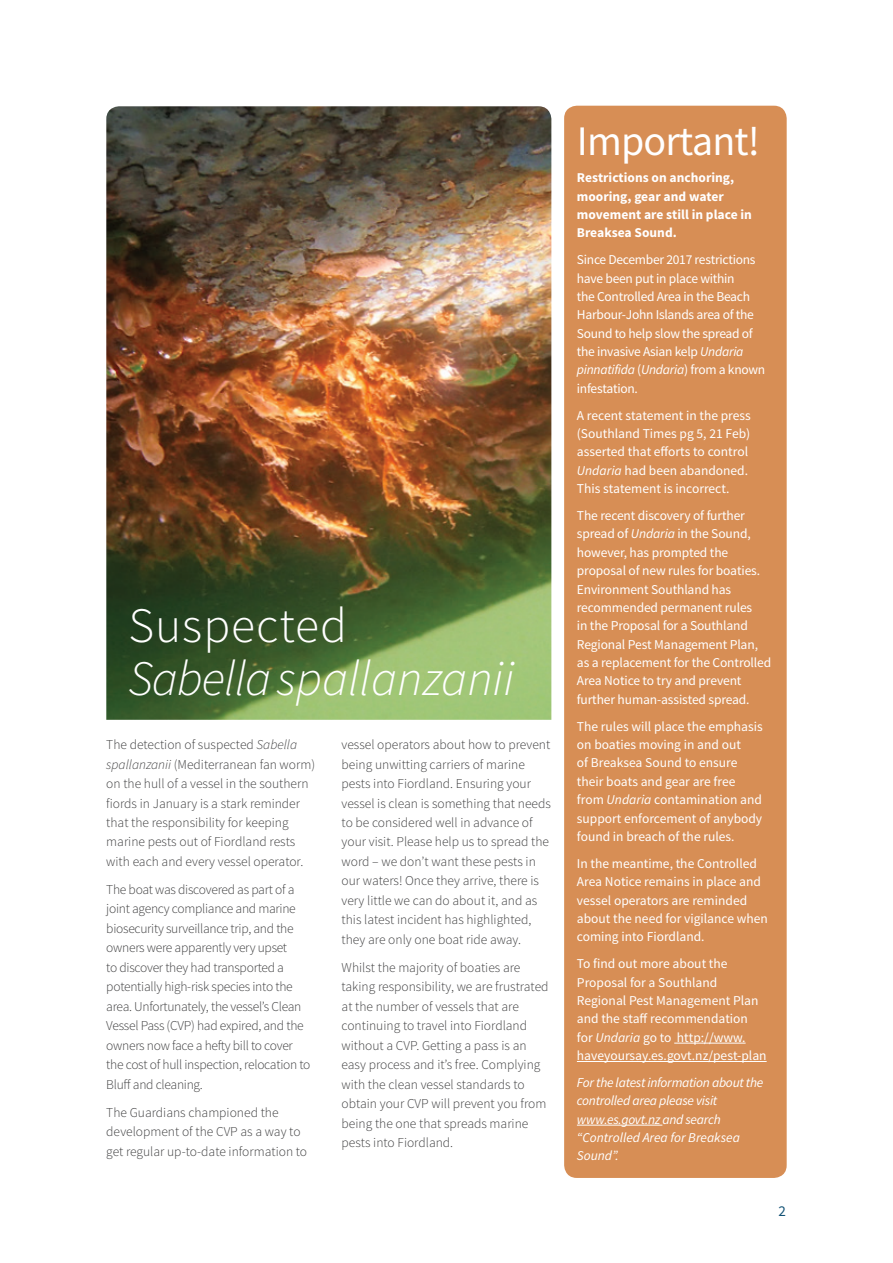
<style>
.page{position:relative;width:893px;height:1263px;background:#fff}
.page>*{position:absolute;margin:0;border:0;box-sizing:border-box;transform-origin:0 0}
.t1{font:italic 300 49.5px "Source Sans Pro";color:#fff}
.t2{font:300 49.5px "Source Sans Pro";letter-spacing:.02em;color:#fff}
.t3{font:42px "Source Sans Pro";letter-spacing:-.02em;color:#fff}
.t4{font:15px "Source Sans Pro";color:#125275}
.t5{font:13.5px/18.3px "Source Sans Pro";letter-spacing:-.01em;color:#fff}
.t6{font:300 13.5px/19.5px "Source Sans Pro";color:#3e3e3f}
.t7{font:300 13.5px/19.5px "Source Sans Pro";letter-spacing:-.02em;color:#3e3e3f}
.t8{font:italic 13.5px/18.3px "Source Sans Pro";letter-spacing:-.02em;color:#fff}
.t9{font:700 13.5px/18.3px "Source Sans Pro";color:#fff}
.s1{font-style:italic}
</style>
<div class="page">
<img style="left:106px;top:106px;width:445px;height:614px">
<div style="left:564px;top:106px;width:223px;height:1072px;background:#d78e55;border-radius:13px"></div>
<hr style="left:674px;top:1043px;width:72px;height:1px;background:#fff">
<hr style="left:577px;top:1061px;width:190px;height:1px;background:#fff">
<hr style="left:577px;top:1125px;width:85px;height:1px;background:#fff">
<h1 class="t2" style="left:128px;top:596px;width:220px">Suspected</h1>
<h1 class="t1" style="left:128px;top:648px;width:388px">Sabella spallanzanii</h1>
<p class="t6" style="left:342px;top:735px;width:211px">vessel operators about how to prevent being unwitting carriers of marine pests into Fiordland. Ensuring your vessel is clean is something that needs to be considered well in advance of your visit. Please help us to spread the word – we don’t want these pests in our waters! Once they arrive, there is very little we can do about it, and as this latest incident has highlighted, they are only one boat ride away.</p>
<p class="t6" style="left:342px;top:958px;width:208px">Whilst the majority of boaties are taking responsibility, we are frustrated at the number of vessels that are continuing to travel into Fiordland without a CVP. Getting a pass is an easy process and it’s free. Complying with the clean vessel standards to obtain your CVP will prevent you from being the one that spreads marine pests into Fiordland.</p>
<p class="t6" style="left:106px;top:735px;width:210px">The detection of suspected <span class="s1">Sabella spallanzanii</span> (Mediterranean fan worm) on the hull of a vessel in the southern fiords in January is a stark reminder that the responsibility for keeping marine pests out of Fiordland rests with each and every vessel operator.</p>
<p class="t7" style="left:106px;top:880px;width:206px">The boat was discovered as part of a joint agency compliance and marine biosecurity surveillance trip, and the owners were apparently very upset<br>to discover they had transported a potentially high-risk species into the area. Unfortunately, the vessel’s Clean Vessel Pass (CVP) had expired, and the owners now face a hefty bill to cover the cost of hull inspection, relocation to Bluff and cleaning.</p>
<p class="t6" style="left:106px;top:1103px;width:202px">The Guardians championed the development of the CVP as a way to get regular up-to-date information to</p>
<h2 class="t3" style="left:577px;top:115px;width:185px">Important!</h2>
<p class="t9" style="left:577px;top:169px;width:177px">Restrictions on anchoring, mooring, gear and water movement are still in place in<br>Breaksea Sound.</p>
<p class="t5" style="left:577px;top:251px;width:190px">Since December 2017 restrictions have been put in place within<br>the Controlled Area in the Beach<br>Harbour-John Islands area of the<br>Sound to help slow the spread of the invasive Asian kelp <span class="s1">Undaria pinnatifida</span> (<span class="s1">Undaria</span>) from a known infestation.</p>
<p class="t5" style="left:577px;top:406px;width:175px">A recent statement in the press (Southland Times pg 5, 21 Feb) asserted that efforts to control<br><span class="s1">Undaria</span> had been abandoned.<br>This statement is incorrect.</p>
<p class="t5" style="left:577px;top:507px;width:196px">The recent discovery of further spread of <span class="s1">Undaria</span> in the Sound, however, has prompted the proposal of new rules for boaties.<br>Environment Southland has recommended permanent rules<br>in the Proposal for a Southland<br>Regional Pest Management Plan, as a replacement for the Controlled<br>Area Notice to try and prevent further human-assisted spread.</p>
<p class="t5" style="left:577px;top:717px;width:187px">The rules will place the emphasis on boaties moving in and out<br>of Breaksea Sound to ensure their boats and gear are free from <span class="s1">Undaria</span> contamination and support enforcement of anybody found in breach of the rules.</p>
<p class="t5" style="left:577px;top:854px;width:193px">In the meantime, the Controlled<br>Area Notice remains in place and vessel operators are reminded about the need for vigilance when coming into Fiordland.</p>
<p class="t5" style="left:577px;top:955px;width:191px">To find out more about the<br>Proposal for a Southland<br>Regional Pest Management Plan and the staff recommendation for <span class="s1">Undaria</span> go to http://www. haveyoursay.es.govt.nz/pest-plan</p>
<p class="t8" style="left:577px;top:1073px;width:188px">For the latest information about the controlled area please visit www.es.govt.nz and search “Controlled Area for Breaksea<br>Sound”.</p>
<p class="t4" style="left:778px;top:1201px;width:9px">2</p>
</div>
